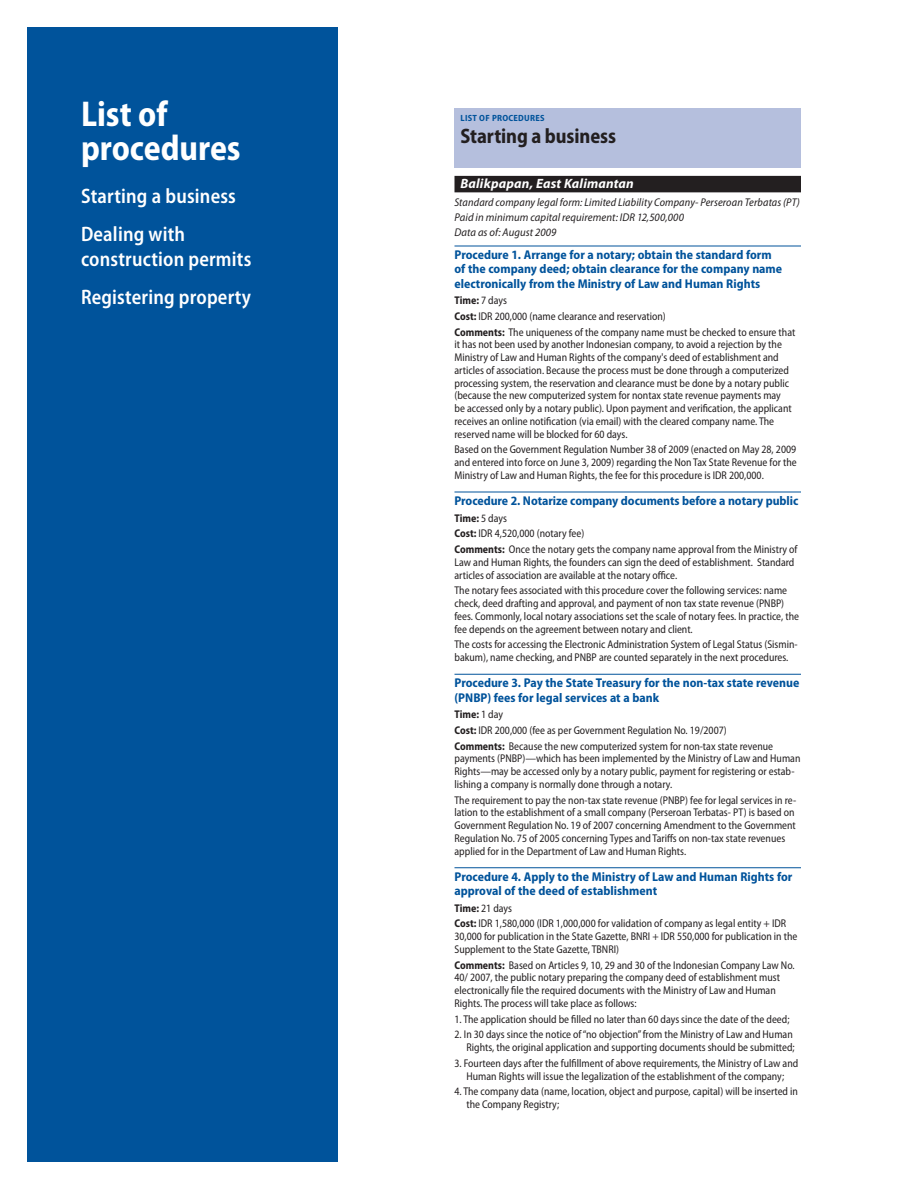
<style>
.page{position:relative;width:918px;height:1188px;background:#fff}
.page>*{position:absolute;margin:0;border:0;box-sizing:border-box;transform-origin:0 0}
.t1{font:700 semi-condensed 36px/34.5px "Myriad Pro";color:#fff;scale:.95 1}
.t2{font:600 semi-condensed 21px/39px "Myriad Pro";letter-spacing:.01em;color:#fff;scale:.95 1}
.t3{font:700 semi-condensed 21px "Myriad Pro";letter-spacing:-.005em;color:#231f20;scale:.95 1}
.t4{font:italic 700 13.5px "Myriad Pro";letter-spacing:.015em;color:#fff}
.t5{font:700 semi-condensed 12.75px/14.2px "Myriad Pro";color:#00539b}
.t6{font:semi-condensed 11.25px/12.8px "Myriad Pro";color:#231f20;scale:.95 1}
.t7{font:italic semi-condensed 11.25px "Myriad Pro";letter-spacing:.01em;color:#231f20}
.t8{font:italic 11.25px/15px "Myriad Pro";letter-spacing:.01em;color:#231f20;scale:.95 1}
.t9{font:700 semi-condensed 9px "Myriad Pro";letter-spacing:.03em;color:#00539b}
.s1{font-weight:700}
</style>
<div class="page">
<div style="left:27px;top:27px;width:310px;height:1134px;background:#00539b"></div>
<div style="left:455px;top:176px;width:346px;height:16px;background:#231f20"></div>
<hr style="left:455px;top:246px;width:346px;height:1px;background:#00539b">
<hr style="left:455px;top:492px;width:346px;height:1px;background:#00539b">
<hr style="left:455px;top:674px;width:346px;height:1px;background:#00539b">
<hr style="left:455px;top:867px;width:346px;height:1px;background:#00539b">
<div style="left:455px;top:108px;width:346px;height:60px;background:#b5bfdd"></div>
<h1 class="t1" style="left:81px;top:99px;width:170px">List of procedures</h1>
<h2 class="t2" style="left:81px;top:177px;width:165px">Starting a business<br>Dealing with</h2>
<h2 class="t2" style="left:81px;top:240px;width:181px">construction permits<br>Registering property</h2>
<p class="t9" style="left:461px;top:114px;width:86px">LIST OF PROCEDURES</p>
<h2 class="t3" style="left:461px;top:127px;width:165px">Starting a business</h2>
<p class="t4" style="left:461px;top:178px;width:175px">Balikpapan, East Kalimantan</p>
<p class="t7" style="left:455px;top:198px;width:347px">Standard company legal form: Limited Liability Company- Perseroan Terbatas (PT)</p>
<p class="t8" style="left:455px;top:210px;width:243px">Paid in minimum capital requirement: IDR 12,500,000<br>Data as of: August 2009</p>
<p class="t5" style="left:455px;top:249px;width:329px">Procedure 1. Arrange for a notary; obtain the standard form of the company deed; obtain clearance for the company name electronically from the Ministry of Law and Human Rights</p>
<p class="t6" style="left:455px;top:293px;width:360px;line-height:15.8px"><span class="s1">Time:</span> 7 days<br><span class="s1">Cost:</span> IDR 200,000 (name clearance and reservation)<br><span class="s1">Comments:</span> The uniqueness of the company name must be checked to ensure that</p>
<p class="t6" style="left:455px;top:339px;width:357px">it has not been used by another Indonesian company, to avoid a rejection by the Ministry of Law and Human Rights of the company's deed of establishment and articles of association. Because the process must be done through a computerized processing system, the reservation and clearance must be done by a notary public (because the new computerized system for nontax state revenue payments may be accessed only by a notary public). Upon payment and verification, the applicant receives an online notification (via email) with the cleared company name. The reserved name will be blocked for 60 days.</p>
<p class="t6" style="left:455px;top:444px;width:362px;text-align:justify">Based on the Government Regulation Number 38 of 2009 (enacted on May 28, 2009 and entered into force on June 3, 2009) regarding the Non Tax State Revenue for the Ministry of Law and Human Rights, the fee for this procedure is IDR 200,000.</p>
<p class="t5" style="left:455px;top:495px;width:345px">Procedure 2. Notarize company documents before a notary public</p>
<p class="t6" style="left:455px;top:511px;width:363px;line-height:15.8px"><span class="s1">Time:</span> 5 days<br><span class="s1">Cost:</span> IDR 4,520,000 (notary fee)<br><span class="s1">Comments:</span> Once the notary gets the company name approval from the Ministry of</p>
<p class="t6" style="left:455px;top:556px;width:359px">Law and Human Rights, the founders can sign the deed of establishment. Standard articles of association are available at the notary office.</p>
<p class="t6" style="left:455px;top:585px;width:364px">The notary fees associated with this procedure cover the following services: name check, deed drafting and approval, and payment of non tax state revenue (PNBP) fees. Commonly, local notary associations set the scale of notary fees. In practice, the fee depends on the agreement between notary and client.</p>
<p class="t6" style="left:455px;top:639px;width:363px">The costs for accessing the Electronic Administration System of Legal Status (Sismin&shy;bakum), name checking, and PNBP are counted separately in the next procedures.</p>
<p class="t5" style="left:455px;top:677px;width:346px">Procedure 3. Pay the State Treasury for the non-tax state revenue (PNBP) fees for legal services at a bank</p>
<p class="t6" style="left:455px;top:707px;width:337px;line-height:15.8px"><span class="s1">Time:</span> 1 day<br><span class="s1">Cost:</span> IDR 200,000 (fee as per Government Regulation No. 19/2007)<br><span class="s1">Comments:</span> Because the new computerized system for non-tax state revenue</p>
<p class="t6" style="left:455px;top:753px;width:366px">payments (PNBP)—which has been implemented by the Ministry of Law and Human<br>Rights—may be accessed only by a notary public, payment for registering or estab&shy;lishing a company is normally done through a notary.</p>
<p class="t6" style="left:455px;top:794px;width:361px">The requirement to pay the non-tax state revenue (PNBP) fee for legal services in re&shy;lation to the establishment of a small company (Perseroan Terbatas- PT) is based on Government Regulation No. 19 of 2007 concerning Amendment to the Government Regulation No. 75 of 2005 concerning Types and Tariffs on non-tax state revenues applied for in the Department of Law and Human Rights.</p>
<p class="t5" style="left:455px;top:870px;width:339px">Procedure 4. Apply to the Ministry of Law and Human Rights for approval of the deed of establishment</p>
<p class="t6" style="left:455px;top:901px;width:351px;line-height:15.8px"><span class="s1">Time:</span> 21 days<br><span class="s1">Cost:</span> IDR 1,580,000 (IDR 1,000,000 for validation of company as legal entity + IDR</p>
<p class="t6" style="left:455px;top:931px;width:363px">30,000 for publication in the State Gazette, BNRI + IDR 550,000 for publication in the<br>Supplement to the State Gazette, TBNRI)</p>
<p class="t6" style="left:455px;top:959px;width:359px"><span class="s1">Comments:</span> Based on Articles 9, 10, 29 and 30 of the Indonesian Company Law No.<br>40/ 2007, the public notary preparing the company deed of establishment must electronically file the required documents with the Ministry of Law and Human Rights. The process will take place as follows:</p>
<p class="t6" style="left:455px;top:1013px;width:354px">1. The application should be filled no later than 60 days since the date of the deed;</p>
<p class="t6" style="left:455px;top:1029px;width:360px;text-align:right">2. In 30 days since the notice of “no objection” from the Ministry of Law and Human<br>Rights, the original application and supporting documents should be submitted;</p>
<p class="t6" style="left:455px;top:1057px;width:363px;text-align:center">3. Fourteen days after the fulfillment of above requirements, the Ministry of Law and<br>Human Rights will issue the legalization of the establishment of the company;</p>
<p class="t6" style="left:467px;top:1086px;width:350px;text-indent:-12px">4. The company data (name, location, object and purpose, capital) will be inserted in the Company Registry;</p>
</div>
